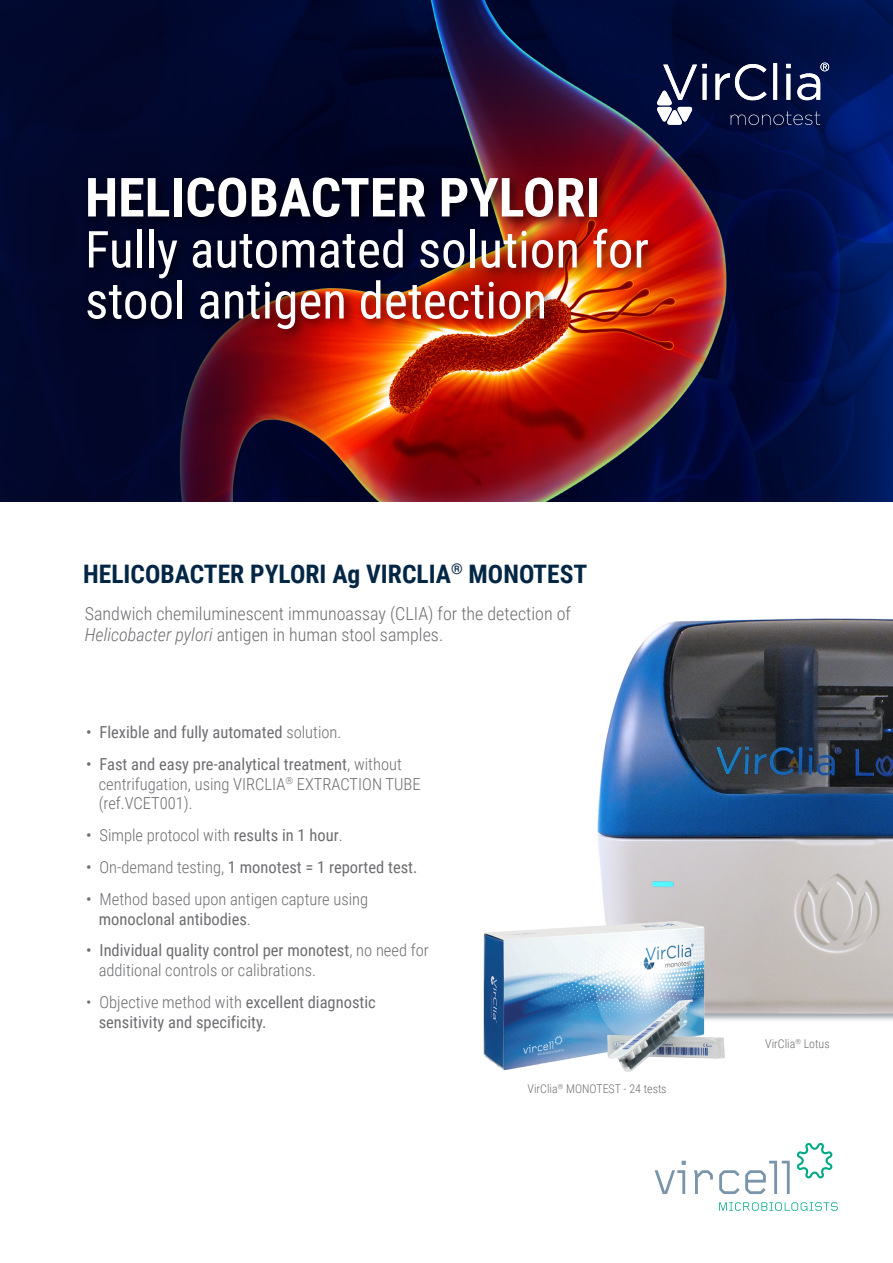
<style>
.page{position:relative;width:893px;height:1263px;background:#fff}
.page>*{position:absolute;margin:0;border:0;box-sizing:border-box;transform-origin:0 0}
.t1{font:700 54px "Roboto Condensed";color:#fff}
.t2{font:51px/51px "Roboto Condensed";color:#fff}
.t3{font:700 25.5px "Roboto Condensed";color:#042645}
.t4{font:300 18px/21.6px "Roboto Condensed";color:#6c6d70}
.t5{font:300 16.5px/19.8px "Roboto Condensed";color:#6c6d70}
.t6{font:16.5px/19.8px "Roboto Condensed";color:#6c6d70}
.t7{font:300 12px "Roboto Condensed";color:#6c6d70}
.s1{font-style:italic}
.s2{font-weight:300}
.s3{font-weight:400}
</style>
<div class="page">
<img style="left:331px;top:0;width:562px;height:501px">
<svg style="left:655px;top:1161px;width:31px;height:33px"></svg>
<svg style="left:694px;top:1170px;width:19px;height:24px"></svg>
<svg style="left:719px;top:1202px;width:119px;height:9px"></svg>
<svg style="left:719px;top:1143px;width:114px;height:51px"></svg>
<svg style="left:656px;top:63px;width:173px;height:62px"></svg>
<img style="left:597px;top:618px;width:296px;height:402px">
<img style="left:483px;top:917px;width:255px;height:155px">
<svg style="left:0;top:0;width:331px;height:501px;background:#08082b"></svg>
<img style="left:77px;top:162px;width:601px;height:245px">
<h1 class="t1" style="left:85px;top:159px;width:516px">HELICOBACTER PYLORI</h1>
<h2 class="t2" style="left:85px;top:222px;width:565px">Fully automated solution for stool antigen detection</h2>
<h3 class="t3" style="left:83px;top:556px;width:506px">HELICOBACTER PYLORI Ag VIRCLIA<sup>®</sup> MONOTEST</h3>
<p class="t4" style="left:85px;top:602px;width:488px">Sandwich chemiluminescent immunoassay (CLIA) for the detection of<br><span class="s1">Helicobacter pylori</span> antigen in human stool samples.</p>
<p class="t6" style="left:86px;top:722px;width:257px">• Flexible and fully automated <span class="s2">solution.</span></p>
<p class="t5" style="left:99px;top:753px;width:323px;text-indent:-13px"><span class="s3">• Fast and easy pre-analytical treatment</span>, without centrifugation, using VIRCLIA<sup>®</sup> EXTRACTION TUBE (ref.VCET001).</p>
<p class="t5" style="left:86px;top:825px;width:258px"><span class="s3">•</span> Simple protocol with <span class="s3">results in 1 hour</span>.</p>
<p class="t6" style="left:86px;top:857px;width:333px">• <span class="s2">On-demand testing,</span> 1 monotest = 1 reported test.</p>
<p class="t5" style="left:99px;top:888px;width:271px;text-indent:-13px"><span class="s3">•</span> Method based upon antigen capture using <span class="s3">monoclonal antibodies</span>.</p>
<p class="t5" style="left:99px;top:940px;width:332px;text-indent:-13px"><span class="s3">• Individual quality control per monotest</span>, no need for additional controls or calibrations.</p>
<p class="t6" style="left:99px;top:991px;width:279px;text-indent:-13px"><span class="s2">• Objective method with</span> excellent diagnostic sensitivity and specificity.</p>
<p class="t7" style="left:528px;top:1081px;width:140px">VirClia<sup>®</sup> MONOTEST - 24 tests</p>
<p class="t7" style="left:765px;top:1035px;width:66px">VirClia<sup>®</sup> Lotus</p>
</div>
